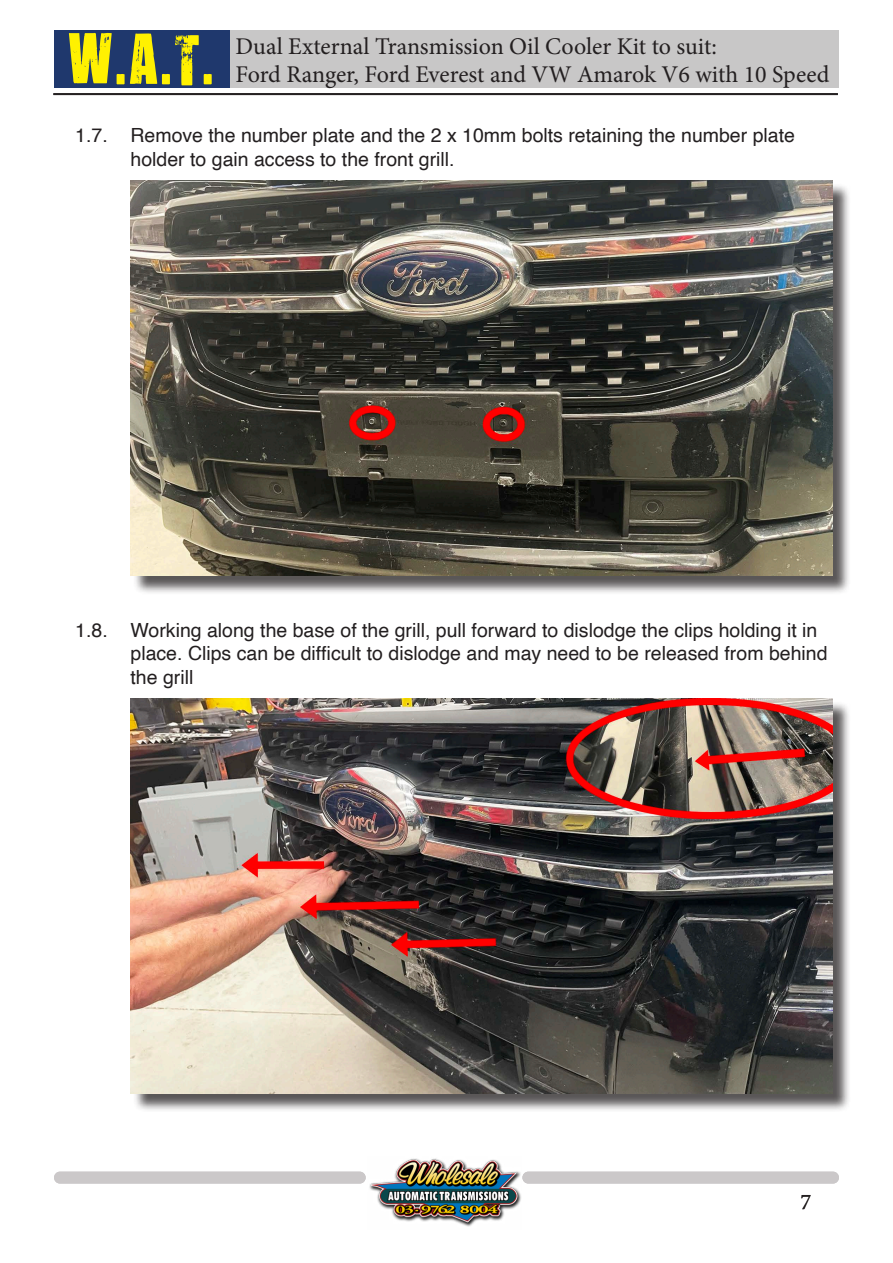
<style>
.page{position:relative;width:893px;height:1263px;background:#fff}
.page>*{position:absolute;margin:0;border:0;box-sizing:border-box;transform-origin:0 0}
.t1{font:58.5px "You Are Loved";color:#fff101}
.t2{font:24px/28.8px "Minion Pro";letter-spacing:-.005em;color:#231f20}
.t3{font:22.5px "Minion Pro";color:#231f20}
.t4{font:19.5px/23.4px "Helvetica";color:#231f20}
</style>
<div class="page">
<div style="left:230px;top:30px;width:609px;height:58px;background:#c8c7c7"></div>
<div style="left:54px;top:30px;width:176px;height:58px;background:#1f386d"></div>
<img style="left:369px;top:1158px;width:152px;height:69px">
<div style="left:54px;top:1172px;width:312px;height:11px;background:#cbc8c9;border-radius:6px"></div>
<div style="left:522px;top:1172px;width:317px;height:11px;background:#cbc8c9;border-radius:6px"></div>
<hr style="left:53px;top:93px;width:785px;height:1px;background:#231f20">
<hr style="left:53px;top:94px;width:785px;height:1px;background:#231f20">
<div style="left:133px;top:183px;width:718px;height:411px;background:#231f20;opacity:.75"></div>
<img style="left:131px;top:181px;width:701px;height:394px">
<div style="left:133px;top:701px;width:718px;height:411px;background:#231f20;opacity:.75"></div>
<img style="left:131px;top:699px;width:701px;height:394px">
<h1 class="t1" style="left:68px;top:21px;width:149px">W.A.T.</h1>
<p class="t2" style="left:236px;top:32px;width:595px">Dual External Transmission Oil Cooler Kit to suit:<br>Ford Ranger, Ford Everest and VW Amarok V6 with 10 Speed</p>
<p class="t4" style="left:131px;top:124px;width:666px;text-indent:-55px">1.7. Remove the number plate and the 2 x 10mm bolts retaining the number plate holder to gain access to the front grill.</p>
<p class="t4" style="left:131px;top:619px;width:698px;text-indent:-55px">1.8. Working along the base of the grill, pull forward to dislodge the clips holding it in place. Clips can be difficult to dislodge and may need to be released from behind the grill</p>
<p class="t3" style="left:801px;top:1187px;width:12px">7</p>
</div>
